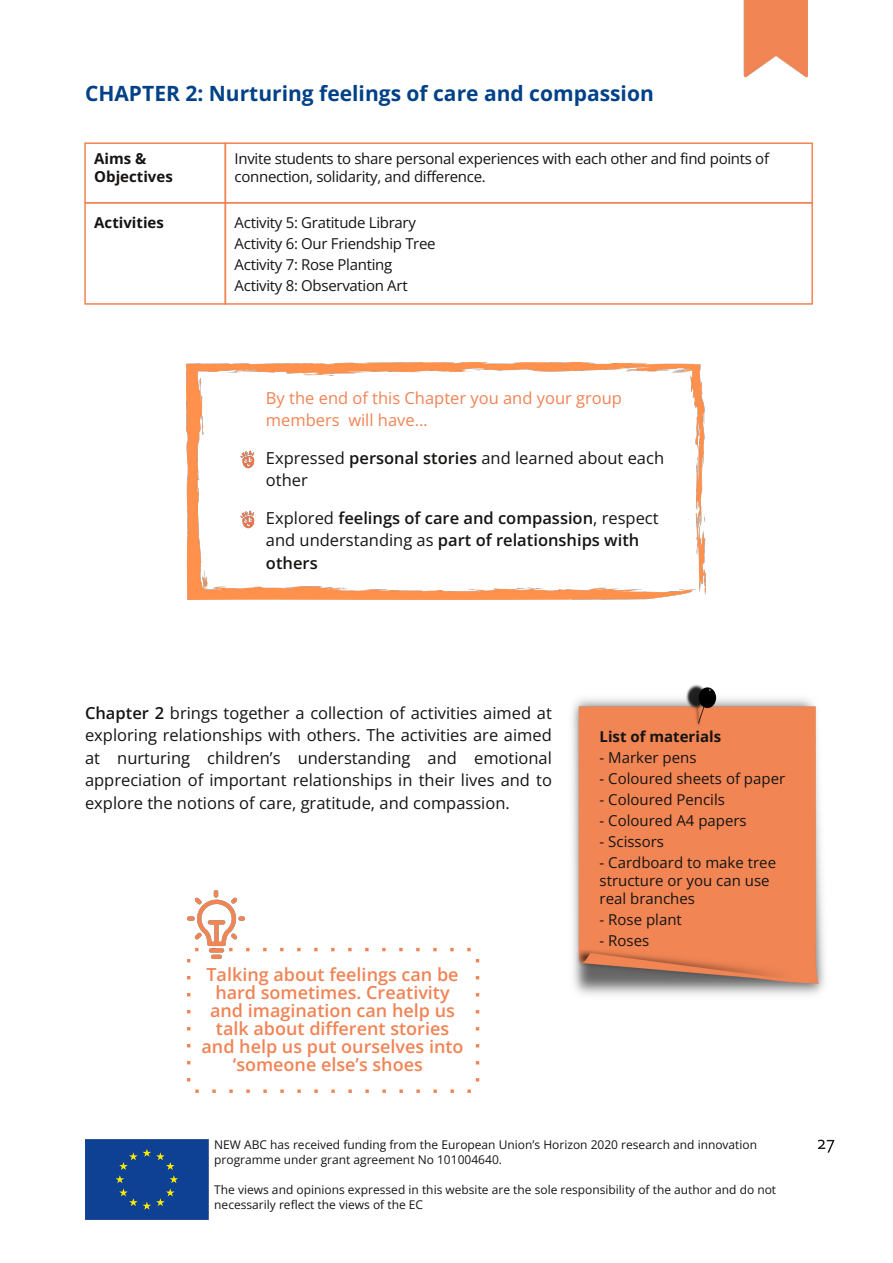
<style>
.page{position:relative;width:893px;height:1263px;background:#fff}
.page>*{position:absolute;margin:0;border:0;box-sizing:border-box;transform-origin:0 0}
.t1{font:700 21px "Open Sans";color:#004187}
.t2{font:600 18px/18px "Open Sans";color:#f18354;text-align:center}
.t3{font:16.5px/22.5px "Open Sans";color:#161413}
.t4{font:600 16.5px/22.5px "Open Sans";color:#161413}
.t5{font:16.5px/22.5px "Open Sans";color:#f18354}
.t6{font:15px/21px "Open Sans";letter-spacing:-.02em;color:#161413}
.t7{font:15px/18px "Open Sans";color:#161413}
.t8{font:700 15px/18px "Open Sans";color:#161413}
.t9{font:12px/15px "Open Sans";color:#161413}
.s1{font-weight:600}
.s2{font-weight:400}
</style>
<div class="page">
<div style="left:85px;top:1140px;width:124px;height:80px;background:#0e4194"></div>
<svg style="left:818px;top:1140px;width:16px;height:12px"></svg>
<img style="left:743px;top:0;width:65px;height:78px">
<img style="left:187px;top:363px;width:519px;height:236px">
<img style="left:239px;top:451px;width:16px;height:19px">
<img style="left:239px;top:510px;width:16px;height:19px">
<div style="left:84px;top:142px;width:142px;height:61px;border:2px solid #f18354"></div>
<div style="left:225px;top:142px;width:588px;height:61px;border:2px solid #f18354"></div>
<div style="left:84px;top:202px;width:142px;height:103px;border:2px solid #f18354"></div>
<div style="left:225px;top:202px;width:588px;height:103px;border:2px solid #f18354"></div>
<img style="left:572px;top:684px;width:253px;height:311px">
<div style="left:187px;top:948px;width:292px;height:145px;border:3px dashed #f18354;border-radius:6px"></div>
<img style="left:188px;top:890px;width:57px;height:69px">
<p class="t1" style="left:85px;top:79px;width:570px">CHAPTER 2: Nurturing feelings of care and compassion</p>
<p class="t8" style="left:94px;top:149px;width:80px">Aims &amp;<br>Objectives</p>
<p class="t6" style="left:235px;top:149px;width:536px;line-height:18px">Invite students to share personal experiences with each other and find points of connection, solidarity, and difference.</p>
<p class="t8" style="left:94px;top:213px;width:71px">Activities</p>
<p class="t6" style="left:235px;top:212px;width:203px">Activity 5: Gratitude Library<br>Activity 6: Our Friendship Tree<br>Activity 7: Rose Planting<br>Activity 8: Observation Art</p>
<p class="t5" style="left:266px;top:386px;width:357px">By the end of this Chapter you and your group members will have…</p>
<p class="t3" style="left:266px;top:446px;width:400px">Expressed <span class="s1">personal stories</span> and learned about each other</p>
<p class="t4" style="left:266px;top:506px;width:394px"><span class="s2">Explored</span> feelings of care and compassion<span class="s2">, respect and understanding as</span> part of relationships with others</p>
<p class="t3" style="left:85px;top:701px;width:468px;text-align:justify"><span class="s1">Chapter 2</span> brings together a collection of activities aimed at exploring relationships with others. The activities are aimed at nurturing children’s understanding and emotional appreciation of important relationships in their lives and to explore the notions of care, gratitude, and compassion.</p>
<p class="t2" style="left:201px;top:964px;width:264px">Talking about feelings can be hard sometimes. Creativity and imagination can help us talk about different stories and help us put ourselves into ‘someone else’s shoes</p>
<p class="t8" style="left:600px;top:728px;width:123px">List of materials</p>
<p class="t7" style="left:600px;top:749px;width:98px">- Marker pens</p>
<p class="t7" style="left:600px;top:770px;width:187px">- Coloured sheets of paper</p>
<p class="t7" style="left:600px;top:791px;width:127px">- Coloured Pencils</p>
<p class="t7" style="left:600px;top:812px;width:149px">- Coloured A4 papers</p>
<p class="t7" style="left:600px;top:833px;width:66px">- Scissors</p>
<p class="t7" style="left:600px;top:854px;width:178px">- Cardboard to make tree structure or you can use real branches</p>
<p class="t7" style="left:600px;top:911px;width:84px">- Rose plant</p>
<p class="t6" style="left:600px;top:930px;width:51px">- Roses</p>
<p class="t9" style="left:214px;top:1137px;width:544px">NEW ABC has received funding from the European Union’s Horizon 2020 research and innovation programme under grant agreement No 101004640.</p>
<p class="t9" style="left:214px;top:1182px;width:563px">The views and opinions expressed in this website are the sole responsibility of the author and do not necessarily reflect the views of the EC</p>
</div>
